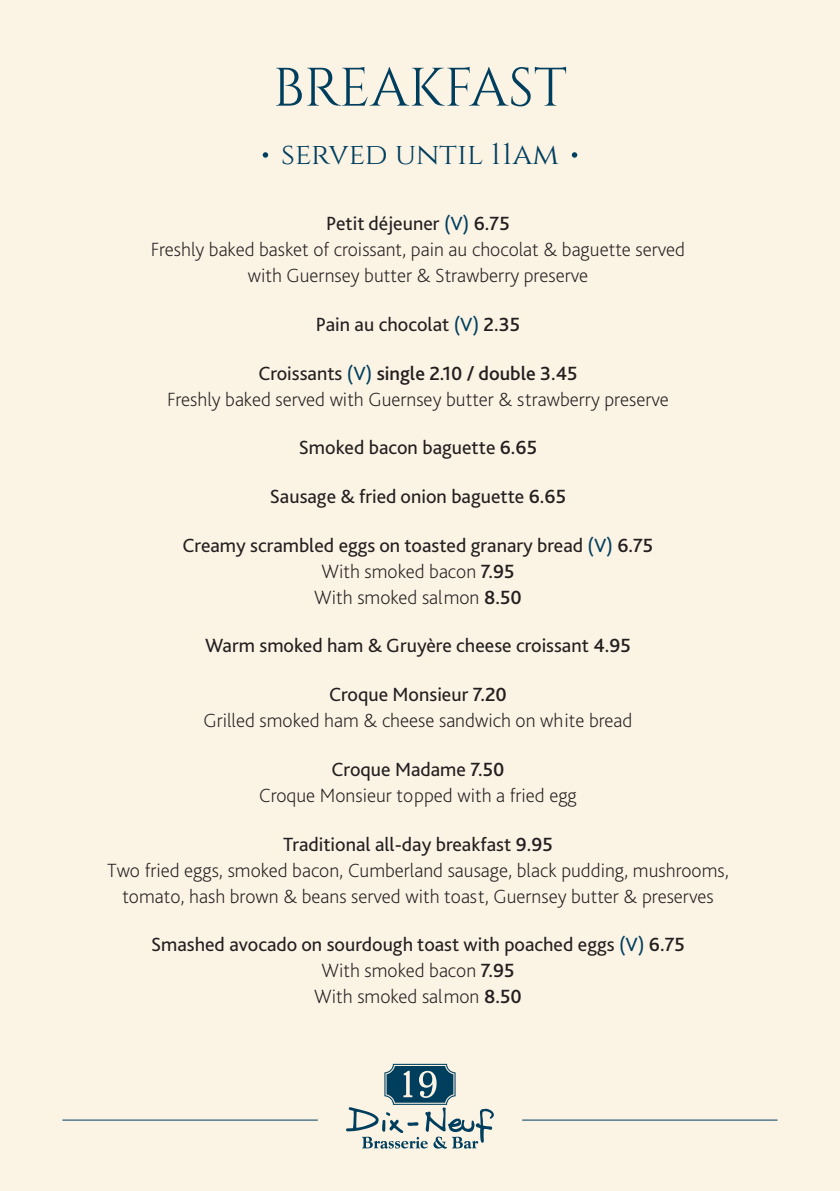
<style>
.page{position:relative;width:840px;height:1191px;background:#fff}
.page>*{position:absolute;margin:0;border:0;box-sizing:border-box;transform-origin:0 0}
.t1{font:54px "Cinzel";color:#003e5e}
.t2{font:30px "Cinzel";color:#003e5e}
.t3{font:200 20px/26px "Bliss Pro";color:#231f20;text-align:center}
.t4{font:20px "Bliss 2";color:#231f20}
.t5{font:500 20px "Bliss 2";color:#231f20}
.s1{color:#003e5e}
.s2{font-weight:500}
.s3{font-weight:400}
.s4{font-weight:400;color:#003e5e}
.s5{font-family:"Bliss 2";font-weight:500}
</style>
<div class="page">
<div style="left:0;top:0;width:839px;height:1191px;background:#fbf3e4"></div>
<svg style="left:262px;top:152px;width:6px;height:6px"></svg>
<svg style="left:571px;top:152px;width:6px;height:6px"></svg>
<hr style="left:62px;top:1119px;width:255px;height:1px;background:#003e5e">
<hr style="left:522px;top:1119px;width:255px;height:1px;background:#003e5e">
<svg style="left:346px;top:1063px;width:147px;height:85px"></svg>
<p class="t1" style="left:273px;top:56px;width:296px">BREAKFAST</p>
<p class="t2" style="left:281px;top:136px;width:279px">served until 11am</p>
<p class="t4" style="left:326px;top:211px;width:185px">Petit déjeuner <span class="s1">(V)</span> <span class="s2">6.75</span></p>
<p class="t3" style="left:151px;top:236px;width:535px">Freshly baked basket of croissant, pain au chocolat &amp; baguette served with Guernsey butter &amp; Strawberry preserve</p>
<p class="t4" style="left:315px;top:312px;width:206px">Pain au chocolat <span class="s1">(V)</span> <span class="s2">2.35</span></p>
<p class="t5" style="left:258px;top:360px;width:320px"><span class="s3">Croissants</span> <span class="s4">(V)</span> single 2.10 / double 3.45</p>
<p class="t3" style="left:167px;top:385px;width:503px">Freshly baked served with Guernsey butter &amp; strawberry preserve</p>
<p class="t4" style="left:299px;top:435px;width:240px">Smoked bacon baguette <span class="s2">6.65</span></p>
<p class="t4" style="left:270px;top:484px;width:297px">Sausage &amp; fried onion baguette <span class="s2">6.65</span></p>
<p class="t4" style="left:182px;top:532px;width:472px">Creamy scrambled eggs on toasted granary bread <span class="s1">(V)</span> <span class="s2">6.75</span></p>
<p class="t3" style="left:321px;top:557px;width:194px">With smoked bacon <span class="s5">7.95</span></p>
<p class="t3" style="left:314px;top:583px;width:209px">With smoked salmon <span class="s5">8.50</span></p>
<p class="t4" style="left:205px;top:633px;width:427px">Warm smoked ham &amp; Gruyère cheese croissant <span class="s2">4.95</span></p>
<p class="t4" style="left:329px;top:682px;width:179px">Croque Monsieur <span class="s2">7.20</span></p>
<p class="t3" style="left:203px;top:707px;width:430px">Grilled smoked ham &amp; cheese sandwich on white bread</p>
<p class="t4" style="left:331px;top:756px;width:174px">Croque Madame <span class="s2">7.50</span></p>
<p class="t3" style="left:259px;top:781px;width:319px">Croque Monsieur topped with a fried egg</p>
<p class="t4" style="left:283px;top:831px;width:271px">Traditional all-day breakfast <span class="s2">9.95</span></p>
<p class="t3" style="left:107px;top:856px;width:623px">Two fried eggs, smoked bacon, Cumberland sausage, black pudding, mushrooms, tomato, hash brown &amp; beans served with toast, Guernsey butter &amp; preserves</p>
<p class="t4" style="left:151px;top:932px;width:535px">Smashed avocado on sourdough toast with poached eggs <span class="s1">(V)</span> <span class="s2">6.75</span></p>
<p class="t3" style="left:321px;top:957px;width:194px">With smoked bacon <span class="s5">7.95</span></p>
<p class="t3" style="left:314px;top:983px;width:209px">With smoked salmon <span class="s5">8.50</span></p>
</div>
